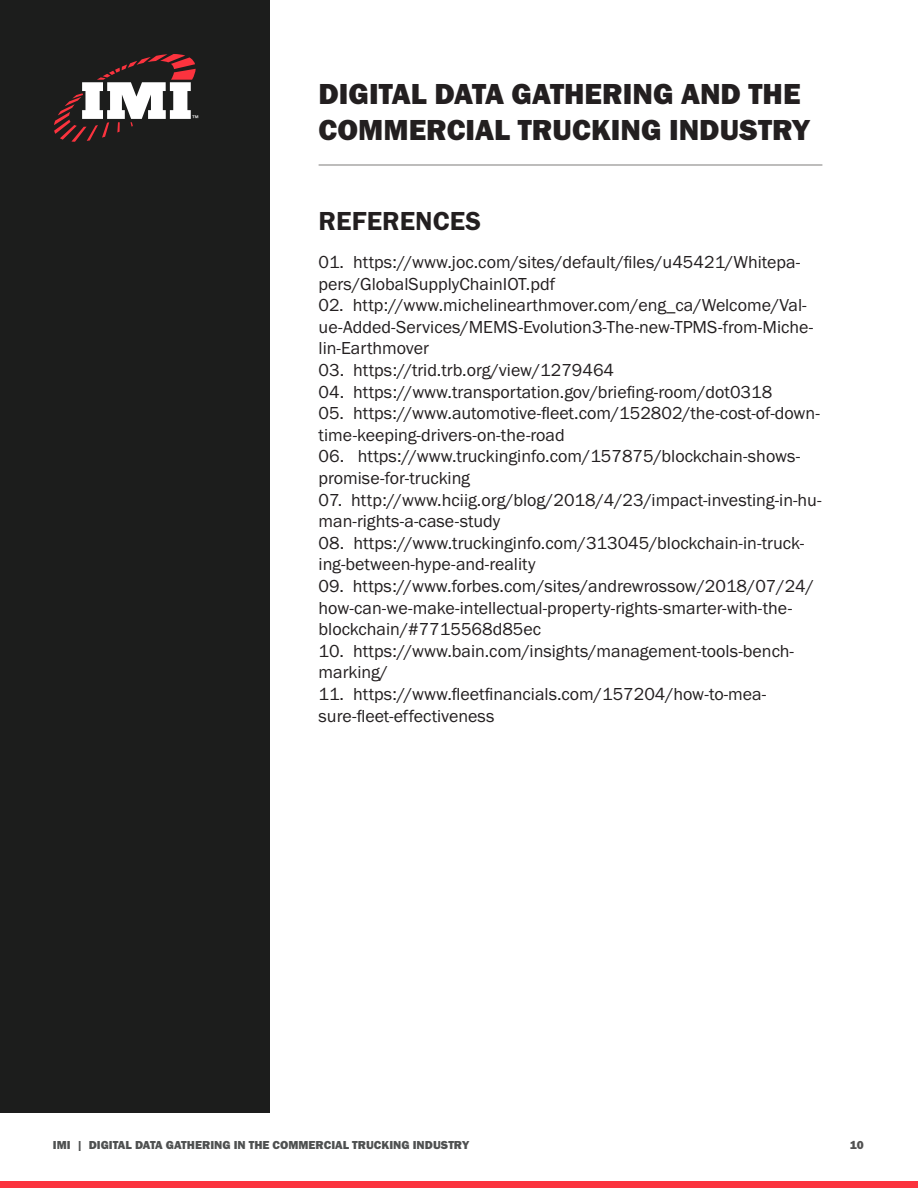
<style>
.page{position:relative;width:918px;height:1188px;background:#fff}
.page>*{position:absolute;margin:0;border:0;box-sizing:border-box;transform-origin:0 0}
.t1{font:30px/36px "Franklin Gothic URW Hea";color:#231f20}
.t2{font:27px "Franklin Gothic URW Dem";color:#231f20}
.t3{font:18px/21.6px "Franklin Gothic URW Boo";color:#231f20}
.t4{font:12px "Franklin Gothic URW Hea";color:#4f5151}
.t5{font:12px "Franklin Gothic URW Hea";color:#515151}
.t6{font:7.8px "Helvetica";color:#fff}
</style>
<div class="page">
<hr style="left:319px;top:165px;width:503px;height:1px;background:#7d7c7a">
<div style="left:0;top:0;width:270px;height:1112px;background:#1c1d1c"></div>
<svg style="left:54px;top:54px;width:142px;height:88px"></svg>
<div style="left:0;top:1181px;width:918px;height:7px;background:#fb333e"></div>
<p class="t6" style="left:192px;top:113px;width:9px">™</p>
<p class="t1" style="left:319px;top:75px;width:493px">DIGITAL DATA GATHERING AND THE<br>COMMERCIAL TRUCKING INDUSTRY</p>
<p class="t2" style="left:319px;top:204px;width:164px">REFERENCES</p>
<p class="t3" style="left:319px;top:251px;width:483px">01. https://www.joc.com/sites/default/files/u45421/Whitepa&shy;pers/GlobalSupplyChainIOT.pdf</p>
<p class="t3" style="left:319px;top:294px;width:496px">02. http://www.michelinearthmover.com/eng_ca/Welcome/Val&shy;ue-Added-Services/MEMS-Evolution3-The-new-TPMS-from-Miche&shy;lin-Earthmover</p>
<p class="t3" style="left:319px;top:359px;width:297px">03. https://trid.trb.org/view/1279464</p>
<p class="t3" style="left:319px;top:380px;width:455px">04. https://www.transportation.gov/briefing-room/dot0318</p>
<p class="t3" style="left:319px;top:402px;width:503px">05. https://www.automotive-fleet.com/152802/the-cost-of-down&shy;time-keeping-drivers-on-the-road</p>
<p class="t3" style="left:319px;top:445px;width:483px">06. https://www.truckinginfo.com/157875/blockchain-shows&shy;promise-for-trucking</p>
<p class="t3" style="left:319px;top:488px;width:504px">07. http://www.hciig.org/blog/2018/4/23/impact-investing-in-hu&shy;man-rights-a-case-study</p>
<p class="t3" style="left:319px;top:532px;width:487px">08. https://www.truckinginfo.com/313045/blockchain-in-truck&shy;ing-between-hype-and-reality</p>
<p class="t3" style="left:319px;top:575px;width:497px">09. https://www.forbes.com/sites/andrewrossow/2018/07/24/ how-can-we-make-intellectual-property-rights-smarter-with-the&shy;blockchain/#7715568d85ec</p>
<p class="t3" style="left:319px;top:640px;width:477px">10. https://www.bain.com/insights/management-tools-bench&shy;marking/</p>
<p class="t3" style="left:319px;top:683px;width:449px">11. https://www.fleetfinancials.com/157204/how-to-mea&shy;sure-fleet-effectiveness</p>
<p class="t4" style="left:53px;top:1137px;width:418px">IMI | DIGITAL DATA GATHERING IN THE COMMERCIAL TRUCKING INDUSTRY</p>
<p class="t5" style="left:850px;top:1137px;width:16px">10</p>
</div>
